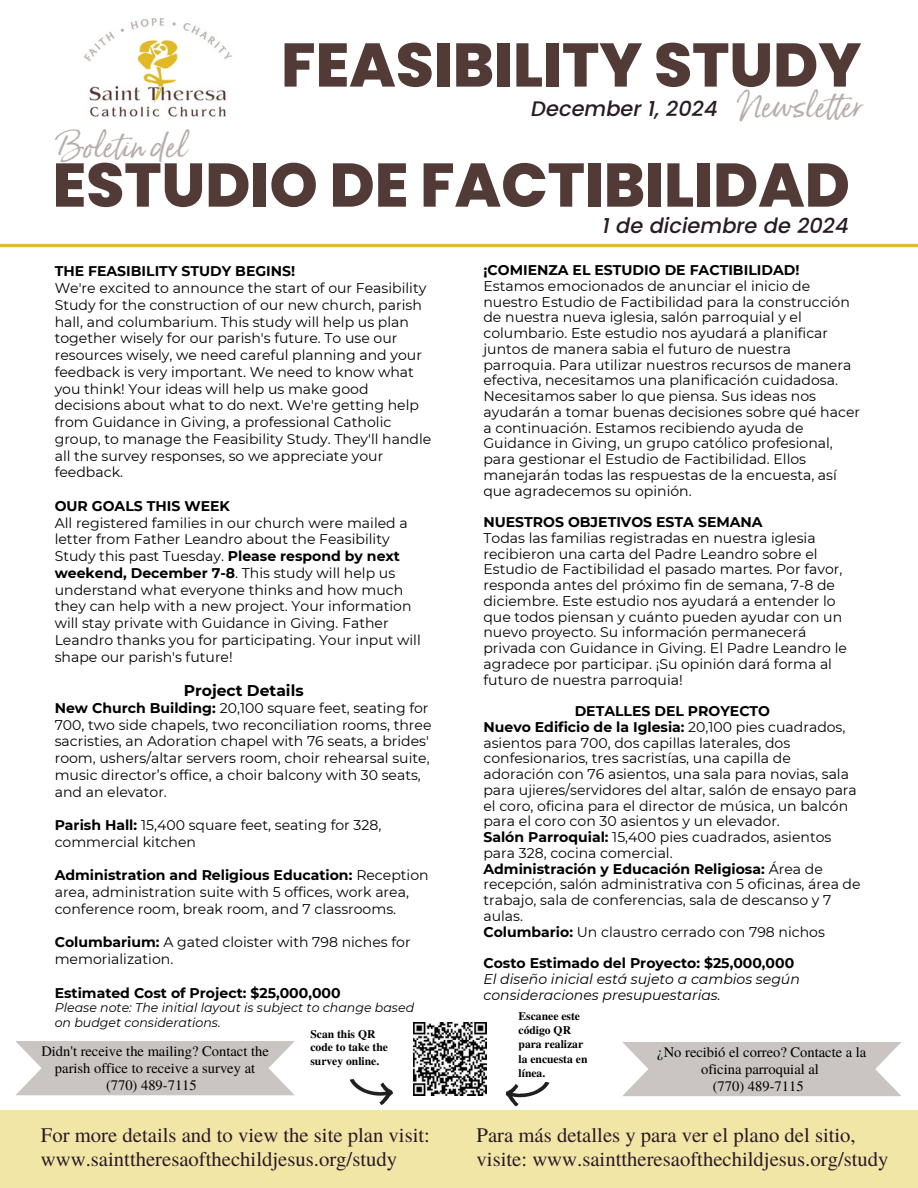
<style>
.page{position:relative;width:918px;height:1188px;background:#fff}
.page>*{position:absolute;margin:0;border:0;box-sizing:border-box;transform-origin:0 0}
.t1{font:800 61.5px "Poppins";color:#523b37}
.t2{font:30px "Born Ready Slanted";color:#b6acaa}
.t3{font:italic 500 21px "Poppins";color:#291b25}
.t4{font:20.7px/24.8px "Te X Gyre Termes";color:#291b25}
.t5{font:700 15.6px "Montserrat";color:#000}
.t6{font:14.55px/17.1px "Te X Gyre Termes";color:#000;text-align:center}
.t7{font:14.1px/15.8px "Montserrat";color:#000}
.t8{font:700 14.1px "Montserrat";color:#000}
.t9{font:italic 14.1px/15.8px "Montserrat";color:#000}
.t10{font:italic 12.6px/14.7px "Montserrat";color:#000}
.t11{font:700 11.55px/14.5px "Te X Gyre Termes";color:#000}
.s1{font-weight:700}
</style>
<div class="page">
<hr style="left:0;top:244px;width:918px;height:3px;background:#deba31">
<div style="left:0;top:1110px;width:918px;height:78px;background:#f2e6a7"></div>
<svg style="left:15px;top:1041px;width:280px;height:54px;background:#cfc9c7"></svg>
<svg style="left:349px;top:1079px;width:44px;height:26px"></svg>
<img style="left:84px;top:17px;width:148px;height:100px">
<svg style="left:622px;top:1042px;width:279px;height:54px;background:#cec9c7"></svg>
<svg style="left:505px;top:1081px;width:45px;height:26px"></svg>
<img style="left:413px;top:1023px;width:73px;height:73px">
<h2 class="t1" style="left:281px;top:22px;width:582px">FEASIBILITY STUDY</h2>
<h3 class="t3" style="left:531px;top:94px;width:188px">December 1, 2024</h3>
<h1 class="t2" style="left:736px;top:88px;width:127px">Newslet er</h1>
<h5 class="t2" style="left:55px;top:128px;width:133px">Boletin del</h5>
<h2 class="t1" style="left:53px;top:142px;width:799px">ESTUDIO DE FACTIBILIDAD</h2>
<p class="t8" style="left:55px;top:263px;width:242px">THE FEASIBILITY STUDY BEGINS!</p>
<p class="t7" style="left:55px;top:280px;width:378px;line-height:16.8px">We're excited to announce the start of our Feasibility Study for the construction of our new church, parish hall, and columbarium. This study will help us plan together wisely for our parish's future. To use our resources wisely, we need careful planning and your feedback is very important. We need to know what you think! Your ideas will help us make good decisions about what to do next. We're getting help from Guidance in Giving, a professional Catholic group, to manage the Feasibility Study. They'll handle all the survey responses, so we appreciate your feedback.</p>
<p class="t8" style="left:55px;top:497px;width:177px">OUR GOALS THIS WEEK</p>
<p class="t7" style="left:55px;top:514px;width:368px;line-height:16.8px">All registered families in our church were mailed a letter from Father Leandro about the Feasibility Study this past Tuesday. <span class="s1">Please respond by next weekend, December 7-8</span>. This study will help us understand what everyone thinks and how much they can help with a new project. Your information will stay private with Guidance in Giving. Father Leandro thanks you for participating. Your input will shape our parish's future!</p>
<p class="t5" style="left:184px;top:681px;width:121px">Project Details</p>
<p class="t7" style="left:55px;top:699px;width:378px;line-height:16.8px"><span class="s1">New Church Building:</span> 20,100 square feet, seating for 700, two side chapels, two reconciliation rooms, three sacristies, an Adoration chapel with 76 seats, a brides' room, ushers/altar servers room, choir rehearsal suite, music director’s office, a choir balcony with 30 seats, and an elevator.</p>
<p class="t7" style="left:55px;top:817px;width:328px;line-height:16.8px"><span class="s1">Parish Hall:</span> 15,400 square feet, seating for 328, commercial kitchen</p>
<p class="t7" style="left:55px;top:867px;width:376px;line-height:16.8px"><span class="s1">Administration and Religious Education:</span> Reception area, administration suite with 5 offices, work area, conference room, break room, and 7 classrooms.</p>
<p class="t7" style="left:55px;top:934px;width:357px;line-height:16.8px"><span class="s1">Columbarium:</span> A gated cloister with 798 niches for memorialization.</p>
<p class="t8" style="left:55px;top:984px;width:287px">Estimated Cost of Project: $25,000,000</p>
<p class="t10" style="left:55px;top:1000px;width:361px">Please note: The initial layout is subject to change based on budget considerations.</p>
<h6 class="t11" style="left:310px;top:1026px;width:79px;line-height:13.6px">Scan this QR code to take the survey online.</h6>
<h6 class="t6" style="left:41px;top:1042px;width:229px">Didn't receive the mailing? Contact the parish office to receive a survey at (770) 489-7115</h6>
<h3 class="t4" style="left:41px;top:1121px;width:391px">For more details and to view the site plan visit: www.sainttheresaofthechildjesus.org/study</h3>
<h5 class="t3" style="left:603px;top:211px;width:248px">1 de diciembre de 2024</h5>
<p class="t8" style="left:483px;top:261px;width:317px">¡COMIENZA EL ESTUDIO DE FACTIBILIDAD!</p>
<p class="t7" style="left:483px;top:278px;width:378px">Estamos emocionados de anunciar el inicio de nuestro Estudio de Factibilidad para la construcción de nuestra nueva iglesia, salón parroquial y el columbario. Este estudio nos ayudará a planificar juntos de manera sabia el futuro de nuestra parroquia. Para utilizar nuestros recursos de manera efectiva, necesitamos una planificación cuidadosa.<br>Necesitamos saber lo que piensa. Sus ideas nos ayudarán a tomar buenas decisiones sobre qué hacer a continuación. Estamos recibiendo ayuda de Guidance in Giving, un grupo católico profesional, para gestionar el Estudio de Factibilidad. Ellos manejarán todas las respuestas de la encuesta, así que agradecemos su opinión.</p>
<p class="t8" style="left:483px;top:513px;width:281px">NUESTROS OBJETIVOS ESTA SEMANA</p>
<p class="t7" style="left:483px;top:530px;width:365px">Todas las familias registradas en nuestra iglesia recibieron una carta del Padre Leandro sobre el Estudio de Factibilidad el pasado martes. Por favor, responda antes del próximo fin de semana, 7-8 de diciembre. Este estudio nos ayudará a entender lo que todos piensan y cuánto pueden ayudar con un nuevo proyecto. Su información permanecerá privada con Guidance in Giving. El Padre Leandro le agradece por participar. ¡Su opinión dará forma al futuro de nuestra parroquia!</p>
<p class="t7" style="left:483px;top:703px;width:379px;text-indent:91px"><span class="s1">DETALLES DEL PROYECTO<br>Nuevo Edificio de la Iglesia:</span> 20,100 pies cuadrados, asientos para 700, dos capillas laterales, dos confesionarios, tres sacristías, una capilla de adoración con 76 asientos, una sala para novias, sala para ujieres/servidores del altar, salón de ensayo para el coro, oficina para el director de música, un balcón para el coro con 30 asientos y un elevador.<br><span class="s1">Salón Parroquial:</span> 15,400 pies cuadrados, asientos para 328, cocina comercial.<br><span class="s1">Administración y Educación Religiosa:</span> Área de recepción, salón administrativa con 5 oficinas, área de trabajo, sala de conferencias, sala de descanso y 7 aulas.<br><span class="s1">Columbario:</span> Un claustro cerrado con 798 nichos</p>
<p class="t8" style="left:483px;top:954px;width:312px">Costo Estimado del Proyecto: $25,000,000</p>
<p class="t9" style="left:483px;top:971px;width:318px">El diseño inicial está sujeto a cambios según consideraciones presupuestarias.</p>
<h4 class="t11" style="left:519px;top:1008px;width:70px">Escanee este código QR para realizar la encuesta en línea.</h4>
<p class="t6" style="left:657px;top:1042px;width:211px">¿No recibió el correo? Contacte a la oficina parroquial al<br>(770) 489-7115</p>
<h4 class="t4" style="left:477px;top:1121px;width:414px">Para más detalles y para ver el plano del sitio, visite: www.sainttheresaofthechildjesus.org/study</h4>
</div>
